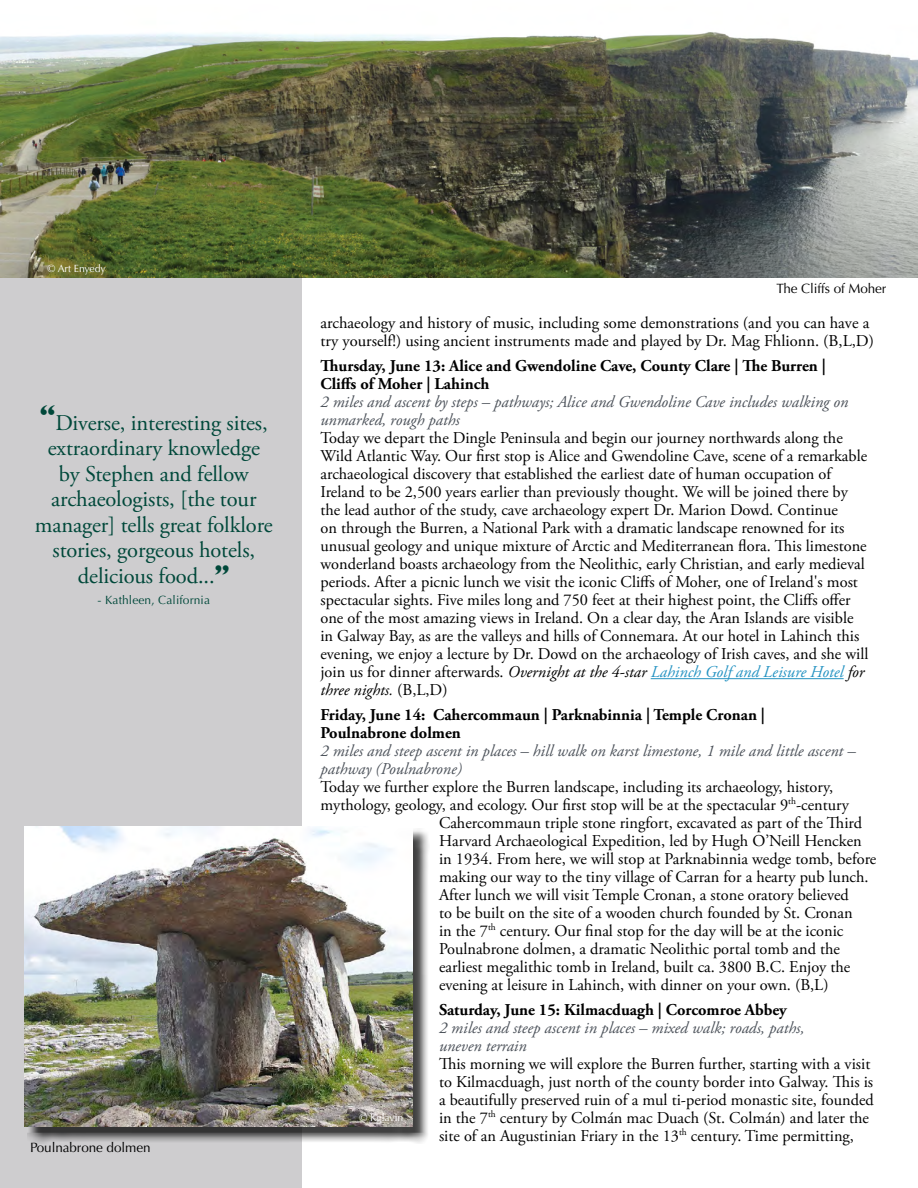
<style>
.page{position:relative;width:918px;height:1188px;background:#fff}
.page>*{position:absolute;margin:0;border:0;box-sizing:border-box;transform-origin:0 0}
.t1{font:22.5px/25.5px "Adobe Garamond Pro";letter-spacing:-.005em;color:#00483a;text-align:center}
.t2{font:16.5px/18px "Adobe Garamond Pro";color:#000}
.t3{font:italic 16.5px/18px "Adobe Garamond Pro";color:#4c525a}
.t4{font:700 16.5px/18px "Adobe Garamond Pro";color:#000}
.t5{font:13.5px "Optima";letter-spacing:-.005em;color:#000}
.t6{font:12px "Optima";letter-spacing:.01em;color:#00483a}
.t7{font:10.5px "Optima";letter-spacing:-.005em;color:#fff}
.s1{font-family:"Perpetua Titling";font-weight:700;font-size:34.5px}
.s2{font-family:"Perpetua Titling";font-weight:700;font-size:33px}
.s3{font-style:italic}
.s4{font-style:italic;color:#2593c2}
</style>
<div class="page">
<div style="left:0;top:0;width:301px;height:1188px;background:#cecdcf"></div>
<hr style="left:651px;top:678px;width:193px;height:1px;background:#2593c2">
<img style="left:0;top:0;width:918px;height:278px">
<div style="left:27px;top:828px;width:402px;height:316px;background:#000;opacity:.75"></div>
<img style="left:25px;top:826px;width:387px;height:300px">
<p class="t7" style="left:47px;top:262px;width:60px">© Art Enyedy</p>
<h1 class="t1" style="left:35px;top:411px;width:239px"><span class="s1">“</span>Diverse, interesting sites, extraordinary knowledge by Stephen and fellow archaeologists, [the tour manager] tells great folklore stories, gorgeous hotels, delicious food...<span class="s2">"</span></h1>
<p class="t6" style="left:98px;top:593px;width:114px">- Kathleen, California</p>
<p class="t5" style="left:30px;top:1140px;width:122px">Poulnabrone dolmen</p>
<p class="t5" style="left:777px;top:281px;width:111px">The Cliffs of Moher</p>
<p class="t2" style="left:320px;top:315px;width:555px">archaeology and history of music, including some demonstrations (and you can have a try yourself!) using ancient instruments made and played by Dr. Mag Fhlionn. (B,L,D)</p>
<p class="t4" style="left:320px;top:357px;width:507px">Thursday, June 13: Alice and Gwendoline Cave, County Clare | The Burren |<br>Cliffs of Moher | Lahinch</p>
<p class="t3" style="left:320px;top:393px;width:529px">2 miles and ascent by steps – pathways; Alice and Gwendoline Cave includes walking on unmarked, rough paths</p>
<p class="t2" style="left:320px;top:429px;width:550px">Today we depart the Dingle Peninsula and begin our journey northwards along the Wild Atlantic Way. Our first stop is Alice and Gwendoline Cave, scene of a remarkable archaeological discovery that established the earliest date of human occupation of Ireland to be 2,500 years earlier than previously thought. We will be joined there by the lead author of the study, cave archaeology expert Dr. Marion Dowd. Continue<br>on through the Burren, a National Park with a dramatic landscape renowned for its unusual geology and unique mixture of Arctic and Mediterranean flora. This limestone wonderland boasts archaeology from the Neolithic, early Christian, and early medieval periods. After a picnic lunch we visit the iconic Cliffs of Moher, one of Ireland's most spectacular sights. Five miles long and 750 feet at their highest point, the Cliffs offer one of the most amazing views in Ireland. On a clear day, the Aran Islands are visible in Galway Bay, as are the valleys and hills of Connemara. At our hotel in Lahinch this evening, we enjoy a lecture by Dr. Dowd on the archaeology of Irish caves, and she will join us for dinner afterwards. <span class="s3">Overnight at the 4-star</span> <span class="s4">Lahinch Golf and Leisure Hotel</span> <span class="s3">for three nights.</span> (B,L,D)</p>
<p class="t4" style="left:320px;top:706px;width:446px">Friday, June 14: Cahercommaun | Parknabinnia | Temple Cronan |<br>Poulnabrone dolmen</p>
<p class="t3" style="left:320px;top:742px;width:537px">2 miles and steep ascent in places – hill walk on karst limestone, 1 mile and little ascent – pathway (Poulnabrone)</p>
<p class="t2" style="left:320px;top:778px;width:514px">Today we further explore the Burren landscape, including its archaeology, history,</p>
<p class="t2" style="left:320px;top:796px;width:530px">mythology, geology, and ecology. Our first stop will be at the spectacular 9<sup>th</sup>-century</p>
<p class="t2" style="left:439px;top:814px;width:425px">Cahercommaun triple stone ringfort, excavated as part of the Third</p>
<p class="t2" style="left:439px;top:832px;width:424px">Harvard Archaeological Expedition, led by Hugh O’Neill Hencken</p>
<p class="t2" style="left:439px;top:850px;width:439px">in 1934. From here, we will stop at Parknabinnia wedge tomb, before</p>
<p class="t2" style="left:439px;top:868px;width:431px">making our way to the tiny village of Carran for a hearty pub lunch.</p>
<p class="t2" style="left:439px;top:886px;width:411px">After lunch we will visit Temple Cronan, a stone oratory believed</p>
<p class="t2" style="left:439px;top:904px;width:415px">to be built on the site of a wooden church founded by St. Cronan</p>
<p class="t2" style="left:439px;top:922px;width:406px">in the 7<sup>th</sup> century. Our final stop for the day will be at the iconic</p>
<p class="t2" style="left:439px;top:940px;width:403px">Poulnabrone dolmen, a dramatic Neolithic portal tomb and the</p>
<p class="t2" style="left:439px;top:958px;width:413px">earliest megalithic tomb in Ireland, built ca. 3800 B.C. Enjoy the</p>
<p class="t2" style="left:439px;top:976px;width:391px">evening at leisure in Lahinch, with dinner on your own. (B,L)</p>
<p class="t4" style="left:439px;top:1001px;width:349px">Saturday, June 15: Kilmacduagh | Corcomroe Abbey</p>
<p class="t3" style="left:439px;top:1019px;width:367px">2 miles and steep ascent in places – mixed walk; roads, paths, uneven terrain</p>
<p class="t2" style="left:439px;top:1055px;width:436px">This morning we will explore the Burren further, starting with a visit to Kilmacduagh, just north of the county border into Galway. This is a beautifully preserved ruin of a mul ti-period monastic site, founded in the 7<sup>th</sup> century by Colmán mac Duach (St. Colmán) and later the site of an Augustinian Friary in the 13<sup>th</sup> century. Time permitting,</p>
<p class="t7" style="left:359px;top:1112px;width:45px">© Kglavin</p>
</div>
